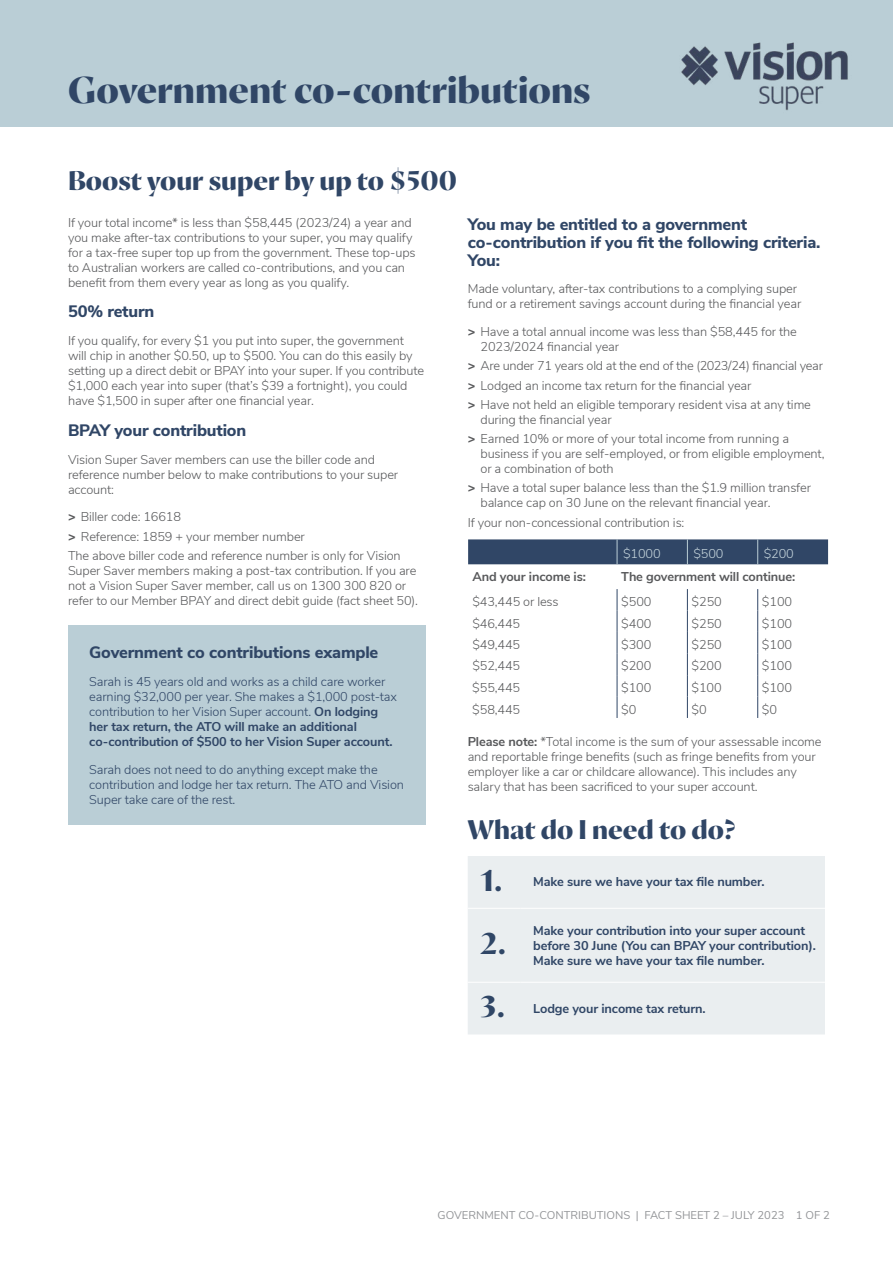
<style>
.page{position:relative;width:893px;height:1263px;background:#fff}
.page>*{position:absolute;margin:0;border:0;box-sizing:border-box;transform-origin:0 0}
.t1{font:800 37.5px "Proza Display";color:#304666}
.t2{font:800 30px "Proza Display";color:#304666}
.t3{font:800 27px "Proza Display";color:#304666}
.t4{font:800 16.5px/18px "Nunito Sans";letter-spacing:-.01em;color:#304666}
.t5{font:300 12.75px/15px "Nunito Sans";letter-spacing:-.01em;color:#58595b}
.t6{font:300 12.75px/15px "Nunito Sans";letter-spacing:-.01em;color:#304666}
.t7{font:700 12.75px/15px "Nunito Sans";letter-spacing:-.01em;color:#304666}
.t8{font:700 12.75px "Nunito Sans";letter-spacing:-.01em;color:#58595b}
.t9{font:300 12.75px "Nunito Sans";letter-spacing:-.01em;color:#c7d6dd}
.t10{font:11.25px "Nunito Sans";color:#939598}
.s1{font-weight:800}
.s2{font-weight:700}
</style>
<div class="page">
<div style="left:0;top:0;width:893px;height:126px;background:#baced6"></div>
<img style="left:681px;top:42px;width:167px;height:69px">
<svg style="left:617px;top:589px;width:1px;height:129px"></svg>
<svg style="left:687px;top:589px;width:1px;height:129px"></svg>
<svg style="left:757px;top:589px;width:1px;height:129px"></svg>
<div style="left:468px;top:539px;width:360px;height:25px;background:#304666"></div>
<div style="left:468px;top:856px;width:357px;height:178px;background:#eaeef0"></div>
<hr style="left:468px;top:908px;width:52px;height:1px;background:#fff">
<hr style="left:520px;top:908px;width:305px;height:1px;background:#fff">
<hr style="left:468px;top:982px;width:52px;height:1px;background:#fff">
<hr style="left:520px;top:982px;width:305px;height:1px;background:#fff">
<div style="left:68px;top:625px;width:357px;height:200px;background:#baced6"></div>
<h1 class="t1" style="left:68px;top:67px;width:524px">Government co-contributions</h1>
<h3 class="t3" style="left:68px;top:164px;width:390px">Boost your super by up to $500</h3>
<p class="t5" style="left:68px;top:214px;width:349px">If your total income* is less than $58,445 (2023/24) a year and you make after-tax contributions to your super, you may qualify for a tax-free super top up from the government. These top-ups to Australian workers are called co-contributions, and you can benefit from them every year as long as you qualify.</p>
<p class="t4" style="left:68px;top:302px;width:88px">50% return</p>
<p class="t5" style="left:68px;top:332px;width:358px">If you qualify, for every $1 you put into super, the government will chip in another $0.50, up to $500. You can do this easily by setting up a direct debit or BPAY into your super. If you contribute $1,000 each year into super (that’s $39 a fortnight), you could have $1,500 in super after one financial year.</p>
<p class="t4" style="left:68px;top:420px;width:180px">BPAY your contribution</p>
<p class="t5" style="left:68px;top:451px;width:332px">Vision Super Saver members can use the biller code and reference number below to make contributions to your super account:</p>
<p class="t5" style="left:68px;top:507px;width:334px;line-height:19.2px"><span class="s1">&gt;</span> Biller code: 16618<br><span class="s1">&gt;</span> Reference: 1859 + your member number<br>The above biller code and reference number is only for Vision</p>
<p class="t5" style="left:68px;top:562px;width:351px">Super Saver members making a post-tax contribution. If you are not a Vision Super Saver member, call us on 1300 300 820 or refer to our Member BPAY and direct debit guide (fact sheet 50).</p>
<p class="t4" style="left:89px;top:642px;width:291px">Government co contributions example</p>
<p class="t6" style="left:89px;top:673px;width:309px">Sarah is 45 years old and works as a child care worker earning $32,000 per year. She makes a $1,000 post-tax contribution to her Vision Super account. <span class="s2">On lodging her tax return, the ATO will make an additional co-contribution of $500 to her Vision Super account.</span></p>
<p class="t6" style="left:89px;top:761px;width:316px">Sarah does not need to do anything except make the contribution and lodge her tax return. The ATO and Vision<br>Super take care of the rest.</p>
<p class="t4" style="left:468px;top:214px;width:354px">You may be entitled to a government co-contribution if you fit the following criteria.<br>You:</p>
<p class="t5" style="left:468px;top:281px;width:335px">Made voluntary, after-tax contributions to a complying super fund or a retirement savings account during the financial year</p>
<p class="t5" style="left:480px;top:323px;width:318px;text-indent:-13px"><span class="s1">&gt;</span> Have a total annual income was less than $58,445 for the<br>2023/2024 financial year</p>
<p class="t5" style="left:468px;top:356px;width:357px;line-height:19.2px"><span class="s1">&gt;</span> Are under 71 years old at the end of the (2023/24) financial year <span class="s1">&gt;</span> Lodged an income tax return for the financial year<br><span class="s1">&gt;</span> Have not held an eligible temporary resident visa at any time</p>
<p class="t5" style="left:468px;top:409px;width:323px;line-height:19.2px;text-indent:13px">during the financial year<br><span class="s1">&gt;</span> Earned 10% or more of your total income from running a</p>
<p class="t5" style="left:480px;top:445px;width:346px">business if you are self-employed, or from eligible employment, or a combination of both</p>
<p class="t5" style="left:480px;top:480px;width:332px;text-indent:-13px"><span class="s1">&gt;</span> Have a total super balance less than the $1.9 million transfer balance cap on 30 June on the relevant financial year.</p>
<p class="t5" style="left:468px;top:514px;width:218px">If your non-concessional contribution is:</p>
<p class="t9" style="left:623px;top:545px;width:39px">$1000</p>
<p class="t9" style="left:693px;top:545px;width:32px">$500</p>
<p class="t9" style="left:764px;top:545px;width:32px">$200</p>
<p class="t8" style="left:472px;top:568px;width:115px">And your income is:</p>
<p class="t8" style="left:621px;top:568px;width:175px">The government will continue:</p>
<p class="t5" style="left:472px;top:593px;width:88px">$43,445 or less</p>
<p class="t5" style="left:621px;top:593px;width:32px">$500</p>
<p class="t5" style="left:692px;top:593px;width:32px">$250</p>
<p class="t5" style="left:762px;top:593px;width:32px">$100</p>
<p class="t5" style="left:472px;top:615px;width:49px">$46,445</p>
<p class="t5" style="left:621px;top:615px;width:32px">$400</p>
<p class="t5" style="left:692px;top:615px;width:32px">$250</p>
<p class="t5" style="left:762px;top:615px;width:32px">$100</p>
<p class="t5" style="left:472px;top:636px;width:49px">$49,445</p>
<p class="t5" style="left:621px;top:636px;width:32px">$300</p>
<p class="t5" style="left:692px;top:636px;width:32px">$250</p>
<p class="t5" style="left:762px;top:636px;width:32px">$100</p>
<p class="t5" style="left:472px;top:658px;width:49px">$52,445</p>
<p class="t5" style="left:621px;top:658px;width:32px">$200</p>
<p class="t5" style="left:692px;top:658px;width:32px">$200</p>
<p class="t5" style="left:762px;top:658px;width:32px">$100</p>
<p class="t5" style="left:472px;top:680px;width:49px">$55,445</p>
<p class="t5" style="left:621px;top:680px;width:32px">$100</p>
<p class="t5" style="left:692px;top:680px;width:32px">$100</p>
<p class="t5" style="left:762px;top:680px;width:32px">$100</p>
<p class="t5" style="left:472px;top:701px;width:49px">$58,445</p>
<p class="t5" style="left:621px;top:701px;width:17px">$0</p>
<p class="t5" style="left:692px;top:701px;width:17px">$0</p>
<p class="t5" style="left:762px;top:701px;width:17px">$0</p>
<p class="t5" style="left:468px;top:733px;width:355px"><span class="s2">Please note:</span> *Total income is the sum of your assessable income and reportable fringe benefits (such as fringe benefits from your employer like a car or childcare allowance). This includes any salary that has been sacrificed to your super account.</p>
<h3 class="t3" style="left:468px;top:813px;width:270px">What do I need to do?</h3>
<h2 class="t2" style="left:480px;top:862px;width:24px">1.</h2>
<p class="t7" style="left:533px;top:874px;width:233px">Make sure we have your tax file number.</p>
<h2 class="t2" style="left:480px;top:925px;width:28px">2.</h2>
<p class="t7" style="left:533px;top:922px;width:284px">Make your contribution into your super account before 30 June (You can BPAY your contribution).<br>Make sure we have your tax file number.</p>
<h2 class="t2" style="left:480px;top:989px;width:27px">3.</h2>
<p class="t7" style="left:533px;top:1000px;width:174px">Lodge your income tax return.</p>
<p class="t10" style="left:438px;top:1207px;width:394px">GOVERNMENT CO-CONTRIBUTIONS | FACT SHEET 2 – JULY 2023 1 OF 2</p>
</div>
